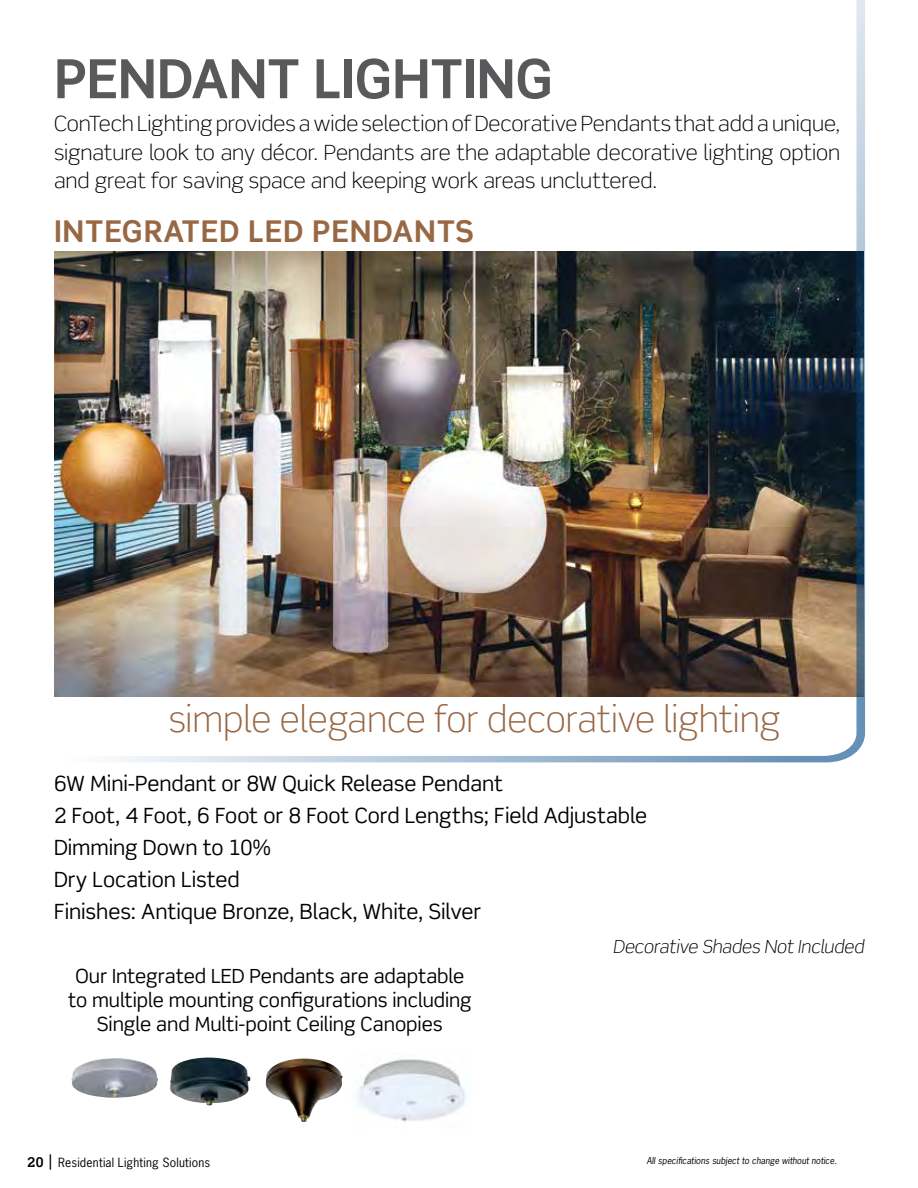
<style>
.page{position:relative;width:918px;height:1188px;background:#fff}
.page>*{position:absolute;margin:0;border:0;box-sizing:border-box;transform-origin:0 0}
.t1{font:700 54px "Scene Std";letter-spacing:-.01em;color:#58595b}
.t2{font:300 36px "Scene Std";color:#986744}
.t3{font:700 30px "Scene Std";letter-spacing:.025em;color:#986744}
.t4{font:300 21px/28.5px "Scene Std";letter-spacing:-.005em;color:#000;text-align:justify}
.t5{font:21px/32px "Scene Std";letter-spacing:-.005em;color:#000}
.t6{font:19.5px/24px "Scene Std";letter-spacing:-.005em;color:#000;text-align:center}
.t7{font:italic 300 18px "Scene Std";letter-spacing:-.005em;color:#000}
.t8{font:700 13.5px "Scene Std";color:#000}
.t9{font:12px "News Gothic Std";letter-spacing:.02em;color:#000}
.t10{font:italic 9px "News Gothic Std";color:#000}
.s1{font-family:"Scene Std";font-style:italic;font-size:16.5px}
</style>
<div class="page">
<img style="left:266px;top:1058px;width:77px;height:64px">
<img style="left:357px;top:1059px;width:110px;height:63px">
<img style="left:72px;top:1058px;width:86px;height:40px">
<img style="left:170px;top:1057px;width:80px;height:49px">
<img style="left:54px;top:0;width:811px;height:762px">
<h1 class="t1" style="left:54px;top:45px;width:501px">PENDANT LIGHTING</h1>
<p class="t4" style="left:54px;top:110px;width:788px">ConTech Lighting provides a wide selection of Decorative Pendants that add a unique, signature look to any décor. Pendants are the adaptable decorative lighting option and great for saving space and keeping work areas uncluttered.</p>
<h3 class="t3" style="left:54px;top:212px;width:421px">INTEGRATED LED PENDANTS</h3>
<h2 class="t2" style="left:168px;top:697px;width:614px">simple elegance for decorative lighting</h2>
<p class="t5" style="left:54px;top:768px;width:595px">6W Mini-Pendant or 8W Quick Release Pendant<br>2 Foot, 4 Foot, 6 Foot or 8 Foot Cord Lengths; Field Adjustable Dimming Down to 10%<br>Dry Location Listed<br>Finishes: Antique Bronze, Black, White, Silver</p>
<p class="t7" style="left:613px;top:936px;width:253px">Decorative Shades Not Included</p>
<p class="t6" style="left:68px;top:964px;width:405px">Our Integrated LED Pendants are adaptable to multiple mounting configurations including<br>Single and Multi-point Ceiling Canopies</p>
<p class="t9" style="left:47px;top:1154px;width:165px"><span class="s1">|</span> Residential Lighting Solutions</p>
<p class="t8" style="left:27px;top:1153px;width:18px">20</p>
<p class="t10" style="left:647px;top:1155px;width:192px">All specifications subject to change without notice.</p>
</div>
